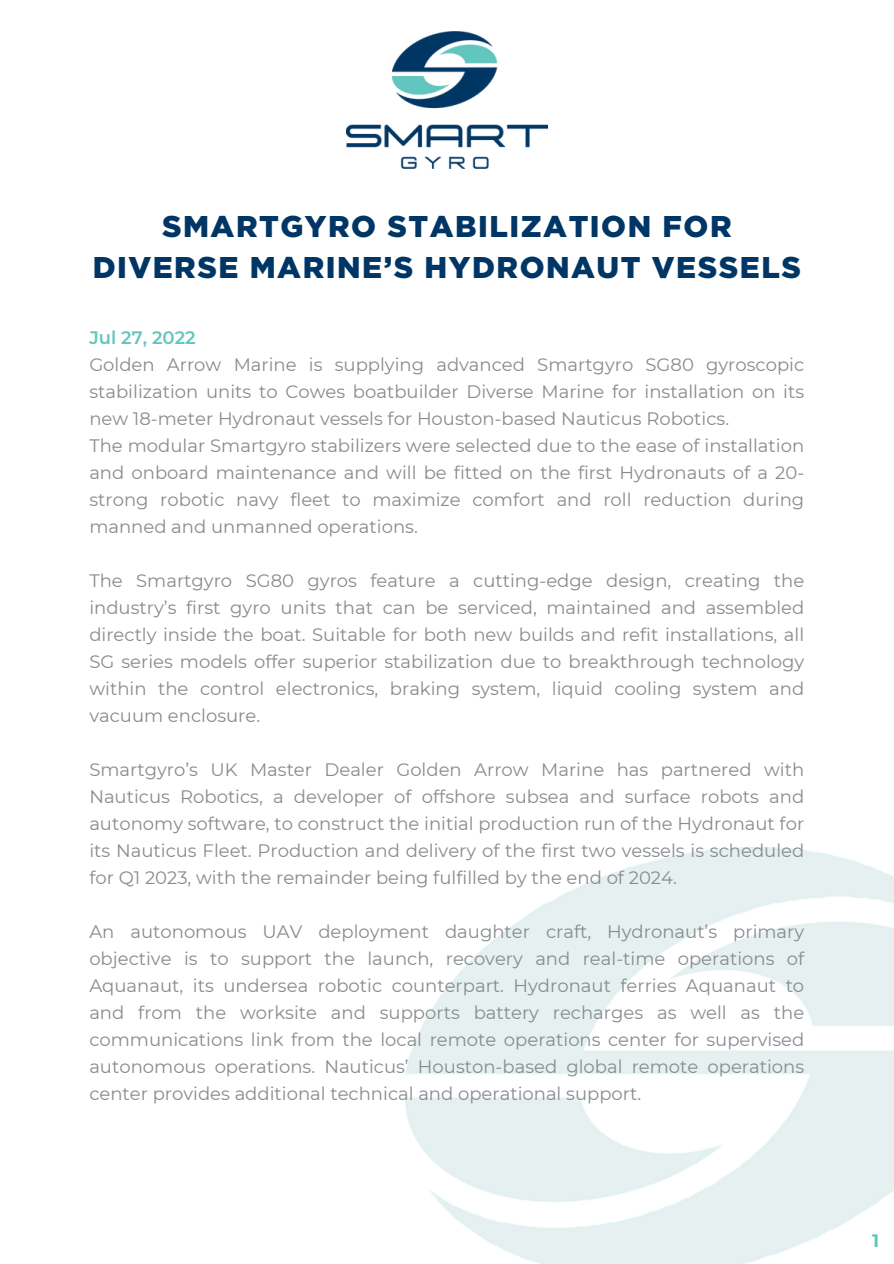
<style>
.page{position:relative;width:894px;height:1264px;background:#fff}
.page>*{position:absolute;margin:0;border:0;box-sizing:border-box;transform-origin:0 0}
.t1{font:900 30px/41.7px "Gotham";letter-spacing:.05em;color:#003665;text-align:center}
.t2{font:18px/27px "Montserrat";color:#888b8d;text-align:justify}
.t3{font:600 18px "Montserrat";color:#63c6bd}
.t4{font:700 18px "Montserrat";color:#63c6bd}
</style>
<div class="page">
<img style="left:346px;top:31px;width:201px;height:138px">
<h1 class="t1" style="left:93px;top:204px;width:709px">SMARTGYRO STABILIZATION FOR<br>DIVERSE MARINE’S HYDRONAUT VESSELS</h1>
<p class="t3" style="left:89px;top:326px;width:108px">Jul 27, 2022</p>
<p class="t2" style="left:89px;top:351px;width:716px">Golden Arrow Marine is supplying advanced Smartgyro SG80 gyroscopic stabilization units to Cowes boatbuilder Diverse Marine for installation on its new 18-meter Hydronaut vessels for Houston-based Nauticus Robotics.</p>
<p class="t2" style="left:89px;top:432px;width:716px">The modular Smartgyro stabilizers were selected due to the ease of installation and onboard maintenance and will be fitted on the first Hydronauts of a 20- strong robotic navy fleet to maximize comfort and roll reduction during manned and unmanned operations.</p>
<p class="t2" style="left:89px;top:567px;width:716px">The Smartgyro SG80 gyros feature a cutting-edge design, creating the industry’s first gyro units that can be serviced, maintained and assembled directly inside the boat. Suitable for both new builds and refit installations, all SG series models offer superior stabilization due to breakthrough technology within the control electronics, braking system, liquid cooling system and vacuum enclosure.</p>
<p class="t2" style="left:89px;top:756px;width:716px">Smartgyro’s UK Master Dealer Golden Arrow Marine has partnered with Nauticus Robotics, a developer of offshore subsea and surface robots and autonomy software, to construct the initial production run of the Hydronaut for its Nauticus Fleet. Production and delivery of the first two vessels is scheduled for Q1 2023, with the remainder being fulfilled by the end of 2024.</p>
<p class="t2" style="left:89px;top:918px;width:716px">An autonomous UAV deployment daughter craft, Hydronaut’s primary objective is to support the launch, recovery and real-time operations of Aquanaut, its undersea robotic counterpart. Hydronaut ferries Aquanaut to and from the worksite and supports battery recharges as well as the communications link from the local remote operations center for supervised autonomous operations. Nauticus’ Houston-based global remote operations center provides additional technical and operational support.</p>
<p class="t4" style="left:872px;top:1229px;width:9px">1</p>
</div>
